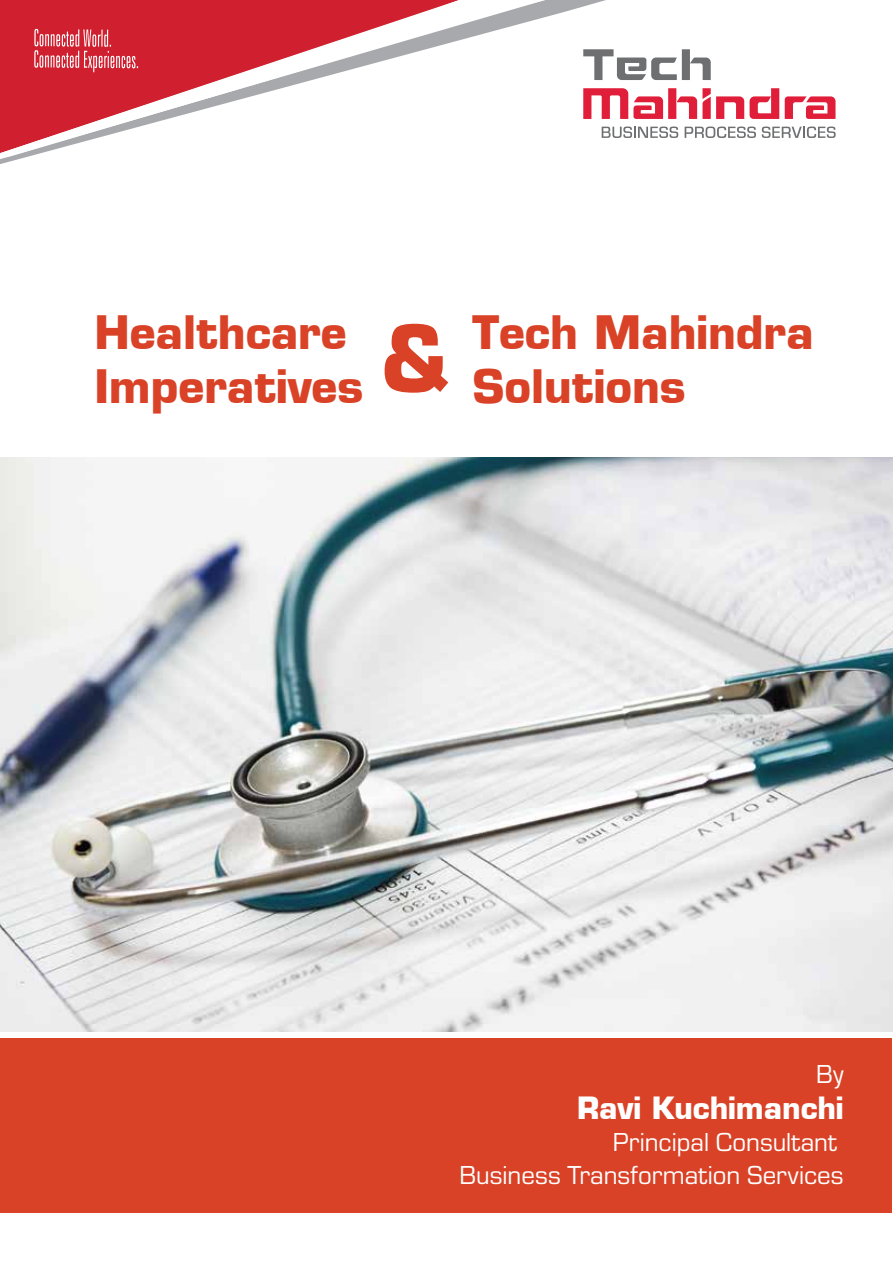
<style>
.page{position:relative;width:893px;height:1263px;background:#fff}
.page>*{position:absolute;margin:0;border:0;box-sizing:border-box;transform-origin:0 0}
.t1{font:700 90px "Eurostile";color:#d94226}
.t2{font:700 45px/54px "Eurostile";color:#d94226}
.t3{font:700 30px "Eurostile";color:#fff}
.t4{font:27px/32.4px "Eurostile";color:#fff;text-align:right}
</style>
<div class="page">
<div style="left:1px;top:1038px;width:891px;height:175px;background:#d94226"></div>
<svg style="left:606px;top:49px;width:105px;height:31px"></svg>
<svg style="left:606px;top:88px;width:229px;height:31px"></svg>
<svg style="left:606px;top:127px;width:72px;height:11px"></svg>
<svg style="left:685px;top:127px;width:71px;height:11px"></svg>
<svg style="left:762px;top:127px;width:74px;height:11px"></svg>
<svg style="left:0;top:0;width:606px;height:164px"></svg>
<svg style="left:0;top:0;width:545px;height:159px"></svg>
<svg style="left:34px;top:29px;width:104px;height:43px;background:#da505c"></svg>
<img style="left:1px;top:458px;width:891px;height:573px">
<h2 class="t2" style="left:94px;top:305px;width:271px">Healthcare<br>Imperatives</h2>
<h1 class="t1" style="left:380px;top:303px;width:71px">&amp;</h1>
<h2 class="t2" style="left:472px;top:305px;width:343px">Tech Mahindra<br>Solutions</h2>
<p class="t4" style="left:816px;top:1058px;width:29px">By</p>
<p class="t3" style="left:577px;top:1089px;width:268px">Ravi Kuchimanchi</p>
<p class="t4" style="left:460px;top:1127px;width:386px">Principal Consultant<br>Business Transformation Services</p>
</div>
